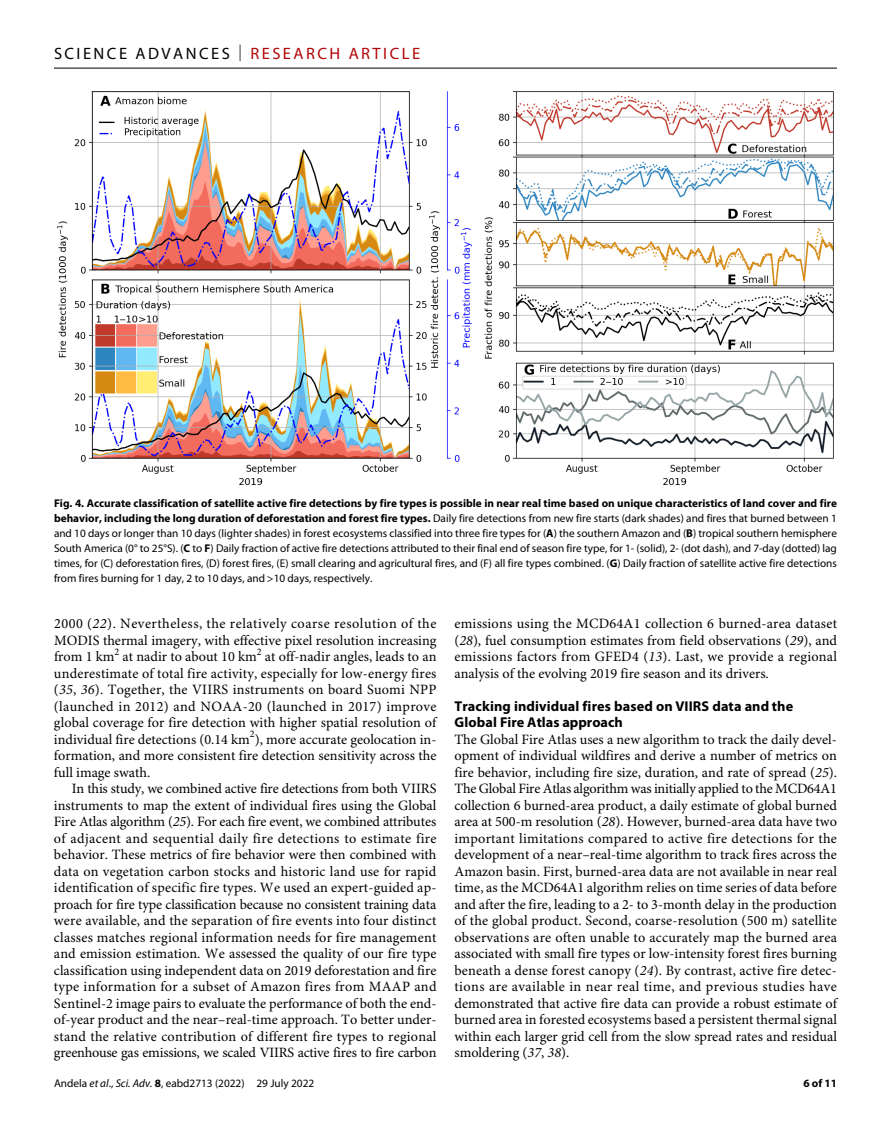
<style>
.page{position:relative;width:891px;height:1134px;background:#fff}
.page>*{position:absolute;margin:0;border:0;box-sizing:border-box;transform-origin:0 0}
.t1{font:16.5px "Myriad Pro";letter-spacing:.15em;color:#000}
.t2{font:14.25px/16.5px "Minion Pro";color:#000;text-align:justify}
.t3{font:700 14.25px/16.5px "Myriad Pro";letter-spacing:.01em;color:#000}
.t4{font:11.25px/15px "Myriad Pro";color:#000;text-align:justify}
.t5{font:700 11.25px "Myriad Pro";color:#000}
.s1{font-weight:300}
.s2{color:#b10508}
.s3{font-weight:700}
.s4{font-style:italic}
</style>
<div class="page">
<hr style="left:54px;top:68px;width:783px;height:1px;background:#000">
<img style="left:57px;top:91px;width:777px;height:394px">
<p class="t1" style="left:54px;top:40px;width:368px">SCIENCE ADVANCES <span class="s1">|</span> <span class="s2">RESEARCH ARTICLE</span></p>
<p class="t4" style="left:54px;top:496px;width:785px"><span class="s3">Fig. 4. Accurate classification of satellite active fire detections by fire types is possible in near real time based on unique characteristics of land cover and fire behavior, including the long duration of deforestation and forest fire types.</span> Daily fire detections from new fire starts (dark shades) and fires that burned between 1 and 10 days or longer than 10 days (lighter shades) in forest ecosystems classified into three fire types for (<span class="s3">A</span>) the southern Amazon and (<span class="s3">B</span>) tropical southern hemisphere South America (0° to 25°S). (<span class="s3">C</span> to <span class="s3">F</span>) Daily fraction of active fire detections attributed to their final end of season fire type, for 1- (solid), 2- (dot dash), and 7-day (dotted) lag times, for (C) deforestation fires, (D) forest fires, (E) small clearing and agricultural fires, and (F) all fire types combined. (<span class="s3">G</span>) Daily fraction of satellite active fire detections from fires burning for 1 day, 2 to 10 days, and &gt;10 days, respectively.</p>
<p class="t2" style="left:54px;top:617px;width:384px">2000 (<span class="s4">22</span>). Nevertheless, the relatively coarse resolution of the MODIS thermal imagery, with effective pixel resolution increasing from 1 km<sup>2</sup> at nadir to about 10 km<sup>2</sup> at off-nadir angles, leads to an underestimate of total fire activity, especially for low-energy fires (<span class="s4">35</span>, <span class="s4">36</span>). Together, the VIIRS instruments on board Suomi NPP (launched in 2012) and NOAA-20 (launched in 2017) improve global coverage for fire detection with higher spatial resolution of individual fire detections (0.14 km<sup>2</sup>), more accurate geolocation in&shy;formation, and more consistent fire detection sensitivity across the full image swath.</p>
<p class="t2" style="left:54px;top:782px;width:384px;text-indent:18px">In this study, we combined active fire detections from both VIIRS instruments to map the extent of individual fires using the Global Fire Atlas algorithm (<span class="s4">25</span>). For each fire event, we combined attributes of adjacent and sequential daily fire detections to estimate fire behavior. These metrics of fire behavior were then combined with data on vegetation carbon stocks and historic land use for rapid identification of specific fire types. We used an expert-guided ap&shy;proach for fire type classification because no consistent training data were available, and the separation of fire events into four distinct classes matches regional information needs for fire management and emission estimation. We assessed the quality of our fire type classification using independent data on 2019 deforestation and fire type information for a subset of Amazon fires from MAAP and Sentinel-2 image pairs to evaluate the performance of both the end&shy;of-year product and the near–real-time approach. To better under&shy;stand the relative contribution of different fire types to regional greenhouse gas emissions, we scaled VIIRS active fires to fire carbon</p>
<p class="t4" style="left:54px;top:1076px;width:262px">Andela <span class="s4">et al</span>., <span class="s4">Sci. Adv.</span> <span class="s3">8</span>, eabd2713 (2022) 29 July 2022</p>
<p class="t2" style="left:454px;top:617px;width:384px">emissions using the MCD64A1 collection 6 burned-area dataset (<span class="s4">28</span>), fuel consumption estimates from field observations (<span class="s4">29</span>), and emissions factors from GFED4 (<span class="s4">13</span>). Last, we provide a regional analysis of the evolving 2019 fire season and its drivers.</p>
<p class="t3" style="left:454px;top:697px;width:340px">Tracking individual fires based on VIIRS data and the<br>Global Fire Atlas approach</p>
<p class="t2" style="left:454px;top:732px;width:384px">The Global Fire Atlas uses a new algorithm to track the daily devel&shy;opment of individual wildfires and derive a number of metrics on fire behavior, including fire size, duration, and rate of spread (<span class="s4">25</span>).<br>The Global Fire Atlas algorithm was initially applied to the MCD64A1 collection 6 burned-area product, a daily estimate of global burned area at 500-m resolution (<span class="s4">28</span>). However, burned-area data have two important limitations compared to active fire detections for the development of a near–real-time algorithm to track fires across the Amazon basin. First, burned-area data are not available in near real time, as the MCD64A1 algorithm relies on time series of data before and after the fire, leading to a 2- to 3-month delay in the production of the global product. Second, coarse-resolution (500 m) satellite observations are often unable to accurately map the burned area associated with small fire types or low-intensity forest fires burning beneath a dense forest canopy (<span class="s4">24</span>). By contrast, active fire detec&shy;tions are available in near real time, and previous studies have demonstrated that active fire data can provide a robust estimate of burned area in forested ecosystems based a persistent thermal signal within each larger grid cell from the slow spread rates and residual smoldering (<span class="s4">37</span>, <span class="s4">38</span>).</p>
<p class="t5" style="left:803px;top:1074px;width:35px">6 of 11</p>
</div>
